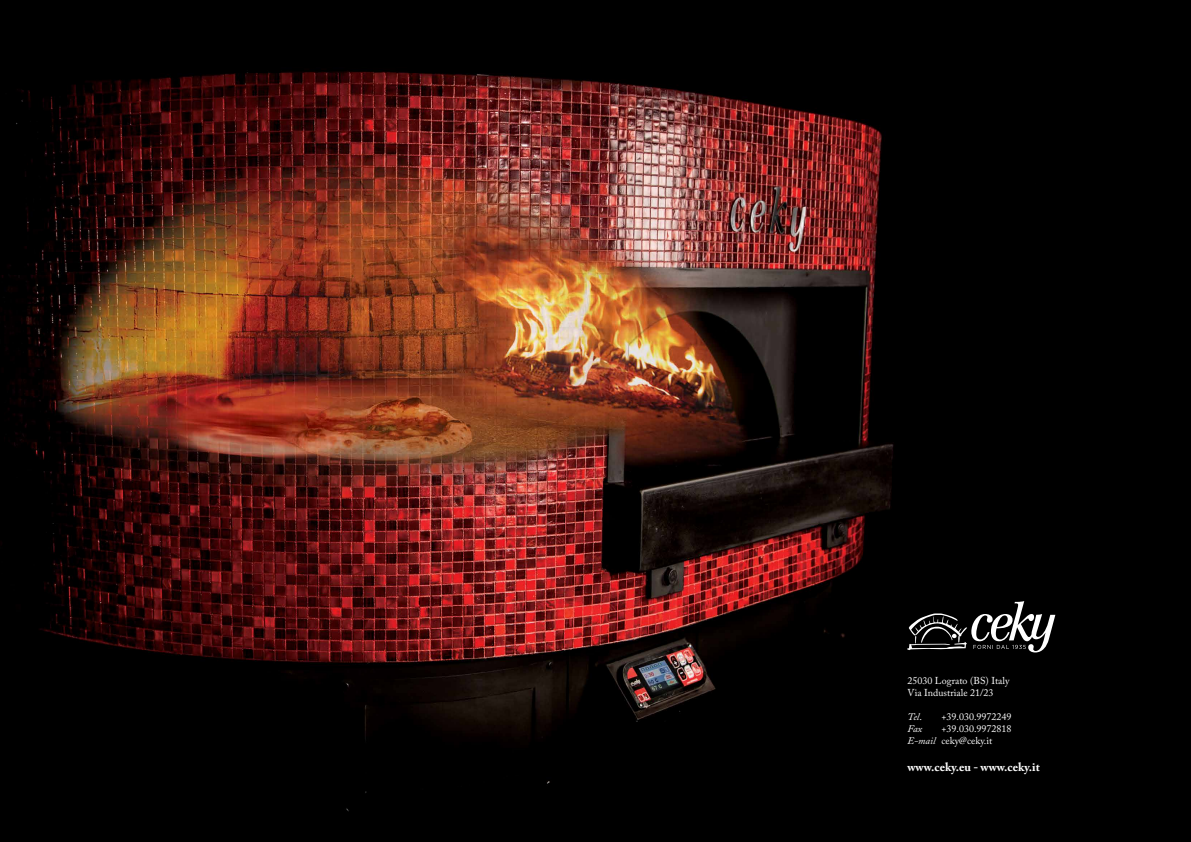
<style>
.page{position:relative;width:1191px;height:842px;background:#000}
.page>*{position:absolute;margin:0;border:0;box-sizing:border-box;transform-origin:0 0}
.t1{font:700 12px "Adobe Caslon Pro";color:#fff}
.t2{font:10px/12px "Adobe Caslon Pro";color:#fff}
.t3{font:italic 10px "Adobe Caslon Pro";letter-spacing:-.03em;color:#fff}
.s1{font-style:normal}
.s2{font-style:italic}
</style>
<div class="page">
<img style="left:1px;top:71px;width:1055px;height:741px">
<svg style="left:907px;top:601px;width:148px;height:51px"></svg>
<p class="t2" style="left:907px;top:674px;width:104px">25030 Lograto (BS) Italy<br>Via Industriale 21/23</p>
<p class="t3" style="left:907px;top:710px;width:16px">Tel<span class="s1">.</span></p>
<p class="t2" style="left:941px;top:710px;width:72px">+39.030.9972249</p>
<p class="t3" style="left:907px;top:722px;width:16px">Fax</p>
<p class="t2" style="left:907px;top:722px;width:106px;text-indent:34px">+39.030.9972818<br><span class="s2">E-mail</span> ceky@ceky.it</p>
<p class="t1" style="left:907px;top:760px;width:134px">www.ceky.eu - www.ceky.it</p>
</div>
